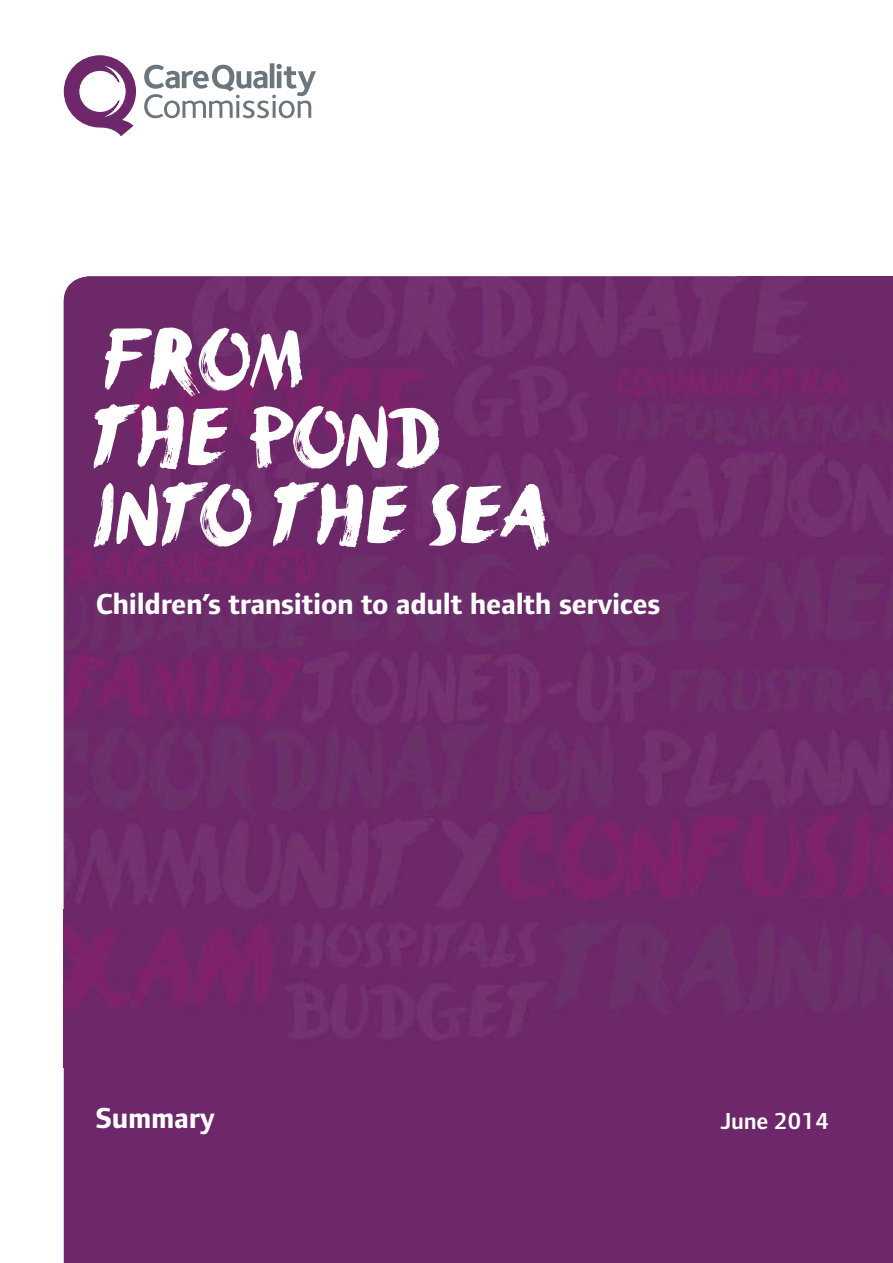
<style>
.page{position:relative;width:893px;height:1263px;background:#fff}
.page>*{position:absolute;margin:0;border:0;box-sizing:border-box;transform-origin:0 0}
.t1{font:83.4px/78px "Transition Brush";letter-spacing:-.055em;color:#fff}
.t2{font:700 30px "Foundry Form Sans";letter-spacing:-.01em;color:#fff}
.t3{font:600 24px "Foundry Form Sans";letter-spacing:-.01em;color:#fff}
</style>
<div class="page">
<div style="left:64px;top:1067px;width:829px;height:196px;background:#6d276a"></div>
<img style="left:64px;top:276px;width:673px;height:791px">
<img style="left:737px;top:276px;width:156px;height:791px">
<svg style="left:144px;top:63px;width:172px;height:55px"></svg>
<svg style="left:64px;top:55px;width:72px;height:81px"></svg>
<h1 class="t1" style="left:91px;top:321px;width:462px">FROM<br>THE POND<br>INTO THE SEA</h1>
<p class="t2" style="left:96px;top:586px;width:566px">Children’s transition to adult health services</p>
<p class="t2" style="left:96px;top:1100px;width:121px">Summary</p>
<p class="t3" style="left:720px;top:1107px;width:110px">June 2014</p>
</div>
